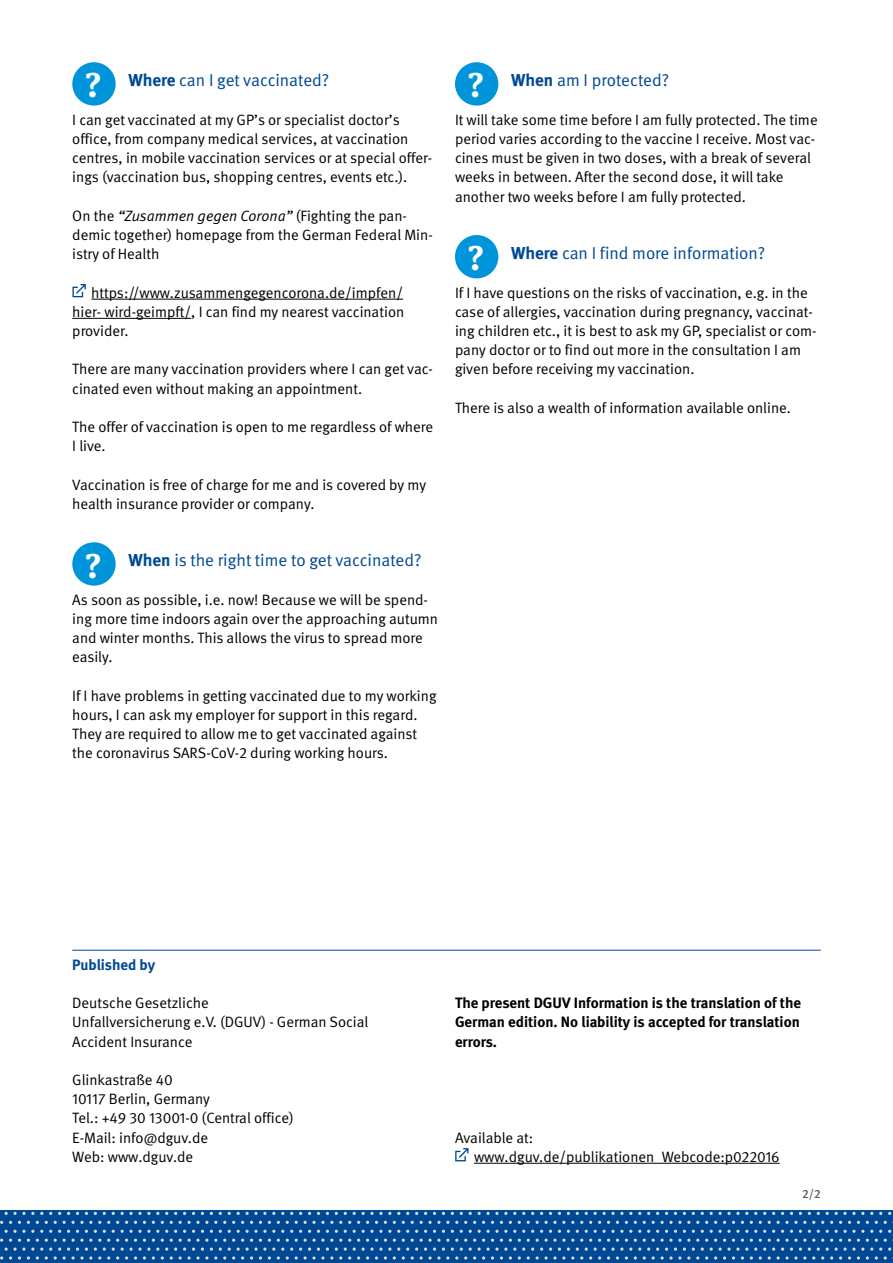
<style>
.page{position:relative;width:893px;height:1263px;background:#fff}
.page>*{position:absolute;margin:0;border:0;box-sizing:border-box;transform-origin:0 0}
.t1{font:700 34.5px "DGUV Meta Serif";color:#fff}
.Überschriften_H2_ohne_Zahl{font:17.25px "DGUV Meta";color:#004893}
.Fließtext_FT{font:15px/19.2px "DGUV Meta";color:#000}
.Fließtext_FT-2{font:700 15px/19.2px "DGUV Meta";color:#000;text-align:justify}
.Fließtext_FT-3{font:700 15px "DGUV Meta";letter-spacing:-.005em;color:#004893}
.t2{font:500 12px "DGUV Meta";color:#565655}
.s1{font-weight:700}
.s2{font-style:italic}
</style>
<div class="page">
<div style="left:0;top:1211px;width:893px;height:52px;background:#004893"></div>
<svg style="left:121px;top:1212px;width:29px;height:3px"></svg>
<svg style="left:237px;top:1212px;width:38px;height:3px"></svg>
<svg style="left:353px;top:1212px;width:38px;height:3px"></svg>
<svg style="left:478px;top:1212px;width:29px;height:3px"></svg>
<svg style="left:594px;top:1212px;width:29px;height:3px"></svg>
<svg style="left:710px;top:1212px;width:29px;height:3px"></svg>
<svg style="left:826px;top:1212px;width:38px;height:3px"></svg>
<svg style="left:179px;top:1221px;width:38px;height:3px"></svg>
<svg style="left:295px;top:1221px;width:38px;height:3px"></svg>
<svg style="left:420px;top:1221px;width:29px;height:3px"></svg>
<svg style="left:536px;top:1221px;width:29px;height:3px"></svg>
<svg style="left:652px;top:1221px;width:29px;height:3px"></svg>
<svg style="left:768px;top:1221px;width:38px;height:3px"></svg>
<svg style="left:884px;top:1221px;width:9px;height:3px"></svg>
<svg style="left:357px;top:1230px;width:347px;height:29px"></svg>
<svg style="left:705px;top:1230px;width:188px;height:29px"></svg>
<svg style="left:5px;top:1212px;width:29px;height:3px"></svg>
<svg style="left:63px;top:1221px;width:29px;height:3px"></svg>
<svg style="left:0;top:1230px;width:356px;height:29px"></svg>
<hr style="left:91px;top:299px;width:312px;height:1px;background:#000">
<hr style="left:72px;top:318px;width:119px;height:1px;background:#000">
<svg style="left:72px;top:284px;width:14px;height:13px"></svg>
<hr style="left:72px;top:950px;width:749px;height:1px;background:#004893">
<hr style="left:474px;top:1163px;width:306px;height:1px;background:#000">
<svg style="left:455px;top:1148px;width:13px;height:13px"></svg>
<div style="left:72px;top:62px;width:44px;height:44px;background:#0095db;border-radius:50%"></div>
<div style="left:72px;top:542px;width:44px;height:44px;background:#0095db;border-radius:50%"></div>
<div style="left:455px;top:62px;width:43px;height:44px;background:#0095db;border-radius:50%"></div>
<div style="left:455px;top:235px;width:43px;height:43px;background:#0095db;border-radius:50%"></div>
<h1 class="t1" style="left:85px;top:64px;width:18px">?</h1>
<h2 class="Überschriften_H2_ohne_Zahl" style="left:128px;top:70px;width:202px"><span class="s1">Where</span> can I get vaccinated?</h2>
<p class="Fließtext_FT" style="left:72px;top:110px;width:361px">I can get vaccinated at my GP’s or specialist doctor’s office, from company medical services, at vaccination centres, in mobile vaccination services or at special offer&shy;ings (vaccination bus, shopping centres, events etc.).</p>
<p class="Fließtext_FT" style="left:72px;top:206px;width:362px">On the <span class="s2">“Zusammen gegen Corona”</span> (Fighting the pan&shy;demic together) homepage from the German Federal Min&shy;istry of Health</p>
<p class="Fließtext_FT" style="left:72px;top:283px;width:333px;text-align:justify;text-indent:19px">https://www.zusammengegencorona.de/impfen/ hier- wird-geimpft/, I can find my nearest vaccination provider.</p>
<p class="Fließtext_FT" style="left:72px;top:360px;width:362px">There are many vaccination providers where I can get vac&shy;cinated even without making an appointment.</p>
<p class="Fließtext_FT" style="left:72px;top:418px;width:362px">The offer of vaccination is open to me regardless of where<br>I live.</p>
<p class="Fließtext_FT" style="left:72px;top:475px;width:355px">Vaccination is free of charge for me and is covered by my health insurance provider or company.</p>
<h1 class="t1" style="left:85px;top:544px;width:18px">?</h1>
<h2 class="Überschriften_H2_ohne_Zahl" style="left:128px;top:550px;width:295px"><span class="s1">When</span> is the right time to get vaccinated?</h2>
<p class="Fließtext_FT" style="left:72px;top:590px;width:367px">As soon as possible, i.e. now! Because we will be spend&shy;ing more time indoors again over the approaching autumn and winter months. This allows the virus to spread more easily.</p>
<p class="Fließtext_FT" style="left:72px;top:686px;width:366px">If I have problems in getting vaccinated due to my working hours, I can ask my employer for support in this regard.<br>They are required to allow me to get vaccinated against the coronavirus SARS-CoV-2 during working hours.</p>
<h1 class="t1" style="left:468px;top:64px;width:18px">?</h1>
<h2 class="Überschriften_H2_ohne_Zahl" style="left:511px;top:70px;width:160px"><span class="s1">When</span> am I protected?</h2>
<p class="Fließtext_FT" style="left:455px;top:110px;width:364px">It will take some time before I am fully protected. The time period varies according to the vaccine I receive. Most vac&shy;cines must be given in two doses, with a break of several weeks in between. After the second dose, it will take another two weeks before I am fully protected.</p>
<h1 class="t1" style="left:468px;top:237px;width:18px">?</h1>
<h2 class="Überschriften_H2_ohne_Zahl" style="left:511px;top:243px;width:256px"><span class="s1">Where</span> can I find more information?</h2>
<p class="Fließtext_FT" style="left:455px;top:283px;width:363px">If I have questions on the risks of vaccination, e.g. in the case of allergies, vaccination during pregnancy, vaccinat&shy;ing children etc., it is best to ask my GP, specialist or com&shy;pany doctor or to find out more in the consultation I am given before receiving my vaccination.</p>
<p class="Fließtext_FT" style="left:455px;top:398px;width:337px">There is also a wealth of information available online.</p>
<p class="Fließtext_FT-3" style="left:72px;top:955px;width:84px">Published by</p>
<p class="Fließtext_FT" style="left:72px;top:994px;width:298px">Deutsche Gesetzliche<br>Unfallversicherung e.V. (DGUV) - German Social<br>Accident Insurance</p>
<p class="Fließtext_FT" style="left:72px;top:1070px;width:102px">Glinkastraße 40</p>
<p class="Fließtext_FT" style="left:72px;top:1090px;width:139px">10117 Berlin, Germany</p>
<p class="Fließtext_FT" style="left:72px;top:1109px;width:223px">Tel.: +49 30 13001-0 (Central office)</p>
<p class="Fließtext_FT" style="left:72px;top:1128px;width:137px">E-Mail: info@dguv.de</p>
<p class="Fließtext_FT" style="left:72px;top:1147px;width:122px">Web: www.dguv.de</p>
<p class="Fließtext_FT-2" style="left:455px;top:994px;width:348px">The present DGUV Information is the translation of the German edition. No liability is accepted for translation errors.</p>
<p class="Fließtext_FT" style="left:474px;top:1128px;width:307px;text-indent:-19px">Available at:<br>www.dguv.de/publikationen Webcode:p022016</p>
<p class="t2" style="left:802px;top:1186px;width:20px">2/2</p>
</div>
